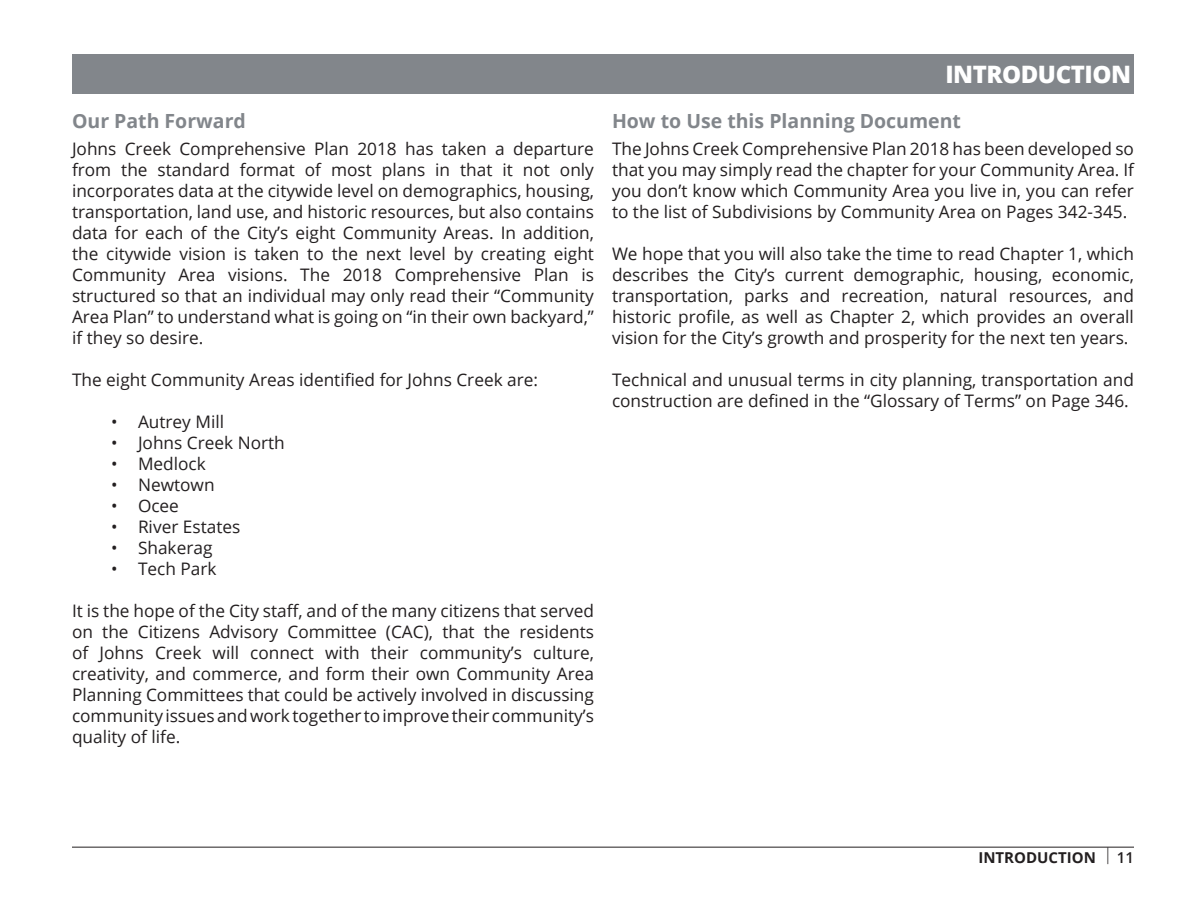
<style>
.page{position:relative;width:1188px;height:918px;background:#fff}
.page>*{position:absolute;margin:0;border:0;box-sizing:border-box;transform-origin:0 0}
.t1{font:800 24px "Open Sans";letter-spacing:-.02em;color:#fff}
.t2{font:700 19.5px "Open Sans";color:#82868b}
.t3{font:17.25px/21px "Open Sans";color:#231f20;text-align:justify}
.t4{font:700 15px "Open Sans";color:#231f20}
.s1{font-weight:600}
</style>
<div class="page">
<hr style="left:72px;top:847px;width:1062px;height:1px;background:#231f20">
<div style="left:72px;top:54px;width:1062px;height:40px;background:#82868b"></div>
<p class="t2" style="left:72px;top:107px;width:175px">Our Path Forward</p>
<p class="t3" style="left:72px;top:137px;width:524px">Johns Creek Comprehensive Plan 2018 has taken a departure from the standard format of most plans in that it not only incorporates data at the citywide level on demographics, housing, transportation, land use, and historic resources, but also contains data for each of the City’s eight Community Areas. In addition, the citywide vision is taken to the next level by creating eight Community Area visions. The 2018 Comprehensive Plan is structured so that an individual may only read their “Community Area Plan” to understand what is going on “in their own backyard,” if they so desire.</p>
<p class="t3" style="left:72px;top:368px;width:468px">The eight Community Areas identified for Johns Creek are:</p>
<p class="t3" style="left:111px;top:410px;width:115px">• Autrey Mill</p>
<p class="t3" style="left:111px;top:431px;width:175px">• Johns Creek North</p>
<p class="t3" style="left:111px;top:452px;width:96px">• Medlock</p>
<p class="t3" style="left:111px;top:473px;width:105px">• Newtown</p>
<p class="t3" style="left:111px;top:494px;width:70px">• Ocee</p>
<p class="t3" style="left:111px;top:515px;width:131px">• River Estates</p>
<p class="t3" style="left:111px;top:536px;width:103px">• Shakerag</p>
<p class="t3" style="left:111px;top:557px;width:107px">• Tech Park</p>
<p class="t3" style="left:72px;top:599px;width:524px">It is the hope of the City staff, and of the many citizens that served on the Citizens Advisory Committee (CAC), that the residents of Johns Creek will connect with their community’s culture, creativity, and commerce, and form their own Community Area Planning Committees that could be actively involved in discussing community issues and work together to improve their community’s quality of life.</p>
<p class="t1" style="left:945px;top:56px;width:187px">INTRODUCTION</p>
<p class="t2" style="left:612px;top:107px;width:351px">How to Use this Planning Document</p>
<p class="t3" style="left:612px;top:137px;width:524px">The Johns Creek Comprehensive Plan 2018 has been developed so that you may simply read the chapter for your Community Area. If you don’t know which Community Area you live in, you can refer to the list of Subdivisions by Community Area on Pages 342-345.</p>
<p class="t3" style="left:612px;top:242px;width:524px">We hope that you will also take the time to read Chapter 1, which describes the City’s current demographic, housing, economic, transportation, parks and recreation, natural resources, and historic profile, as well as Chapter 2, which provides an overall vision for the City’s growth and prosperity for the next ten years.</p>
<p class="t3" style="left:612px;top:368px;width:524px">Technical and unusual terms in city planning, transportation and construction are defined in the “Glossary of Terms” on Page 346.</p>
<p class="t4" style="left:978px;top:846px;width:157px">INTRODUCTION <sup>|</sup> <span class="s1">11</span></p>
</div>
